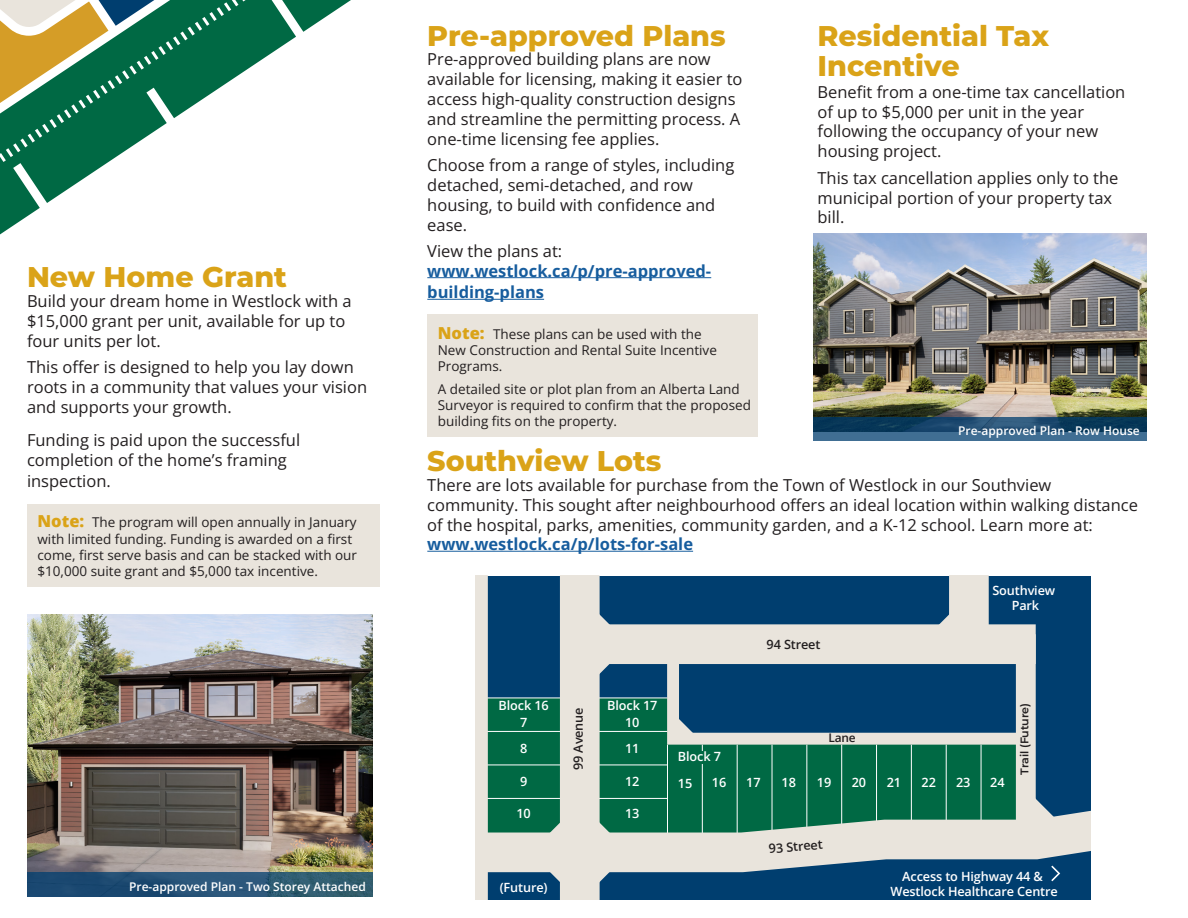
<style>
.page{position:relative;width:1188px;height:918px;background:#fff}
.page>*{position:absolute;margin:0;border:0;box-sizing:border-box;transform-origin:0 0}
.t1{font:800 28.5px "Montserrat";color:#daa318}
.t2{font:16.5px/19.8px "Open Sans";color:#231f20}
.t3{font:700 16.5px/21.6px "Open Sans";color:#175d9e}
.paragraph_shading{font:13.5px/16.2px "Open Sans";color:#231f20}
.t4{font:600 12.75px/15px "Open Sans";letter-spacing:-.01em;color:#fff;text-align:center}
.t5{font:600 12.75px "Open Sans";letter-spacing:-.01em;color:#231f20}
.t6{font:600 12px "Open Sans";color:#fff}
.t7{font:600 11.85px "Open Sans";color:#231f20}
.t8{font:600 11.1px "Montserrat";letter-spacing:-.01em;color:#231f20}
.s1{font-weight:800;font-size:16.5px;color:#daa318}
.s2{font-weight:700;color:#175d9e}
</style>
<div class="page">
<hr style="left:427px;top:551px;width:266px;height:1px;background:#175d9e">
<img style="left:27px;top:614px;width:346px;height:258px">
<div style="left:27px;top:505px;width:352px;height:82px;background:#e9e4dc"></div>
<hr style="left:427px;top:277px;width:284px;height:1px;background:#175d9e">
<hr style="left:427px;top:299px;width:117px;height:1px;background:#175d9e">
<div style="left:427px;top:314px;width:331px;height:68px;background:#e9e4dc"></div>
<div style="left:427px;top:373px;width:331px;height:64px;background:#e9e4dc"></div>
<div style="left:476px;top:576px;width:615px;height:323px;background:#003e6f"></div>
<div style="left:592px;top:698px;width:81px;height:137px;background:#006944"></div>
<div style="left:667px;top:739px;width:353px;height:101px;background:#006944"></div>
<hr style="left:596px;top:698px;width:71px;height:1px;background:#fff">
<hr style="left:596px;top:731px;width:71px;height:1px;background:#fff">
<hr style="left:596px;top:765px;width:71px;height:1px;background:#fff">
<hr style="left:667px;top:745px;width:1px;height:89px;background:#fff">
<hr style="left:702px;top:745px;width:1px;height:89px;background:#fff">
<hr style="left:737px;top:745px;width:1px;height:89px;background:#fff">
<hr style="left:772px;top:745px;width:1px;height:85px;background:#fff">
<hr style="left:806px;top:745px;width:1px;height:83px;background:#fff">
<hr style="left:841px;top:745px;width:1px;height:79px;background:#fff">
<hr style="left:876px;top:745px;width:1px;height:76px;background:#fff">
<hr style="left:911px;top:745px;width:1px;height:75px;background:#fff">
<hr style="left:946px;top:745px;width:1px;height:75px;background:#fff">
<hr style="left:981px;top:745px;width:1px;height:75px;background:#fff">
<div style="left:486px;top:698px;width:78px;height:137px;background:#006944"></div>
<hr style="left:486px;top:698px;width:75px;height:1px;background:#fff">
<hr style="left:486px;top:731px;width:75px;height:1px;background:#fff">
<hr style="left:486px;top:765px;width:75px;height:1px;background:#fff">
<svg style="left:600px;top:615px;width:10px;height:59px"></svg>
<svg style="left:939px;top:614px;width:10px;height:10px"></svg>
<div style="left:560px;top:576px;width:40px;height:323px;background:#e9e4dc"></div>
<div style="left:949px;top:576px;width:40px;height:68px;background:#e9e4dc"></div>
<div style="left:1016px;top:634px;width:20px;height:194px;background:#e9e4dc"></div>
<svg style="left:661px;top:664px;width:375px;height:87px"></svg>
<div style="left:476px;top:576px;width:12px;height:323px;background:#e9e4dc"></div>
<svg style="left:487px;top:784px;width:604px;height:108px"></svg>
<div style="left:580px;top:624px;width:456px;height:40px;background:#e9e4dc"></div>
<svg style="left:1050px;top:864px;width:11px;height:19px"></svg>
<div style="left:668px;top:751px;width:49px;height:12px;background:#006944"></div>
<svg style="left:0;top:0;width:351px;height:235px"></svg>
<div style="left:27px;top:872px;width:346px;height:24px;background:linear-gradient(to right,#174473,#366274)"></div>
<img style="left:813px;top:233px;width:334px;height:184px">
<svg style="left:813px;top:417px;width:334px;height:24px;background:#235175"></svg>
<p class="t1" style="left:27px;top:256px;width:261px">New Home Grant</p>
<p class="t2" style="left:27px;top:291px;width:326px">Build your dream home in Westlock with a $15,000 grant per unit, available for up to four units per lot.</p>
<p class="t2" style="left:27px;top:357px;width:342px">This offer is designed to help you lay down roots in a community that values your vision and supports your growth.</p>
<p class="t2" style="left:27px;top:430px;width:275px">Funding is paid upon the successful completion of the home’s framing</p>
<p class="t2" style="left:27px;top:471px;width:85px">inspection.</p>
<p class="paragraph_shading" style="left:38px;top:514px;width:321px"><span class="s1">Note:</span> The program will open annually in January with limited funding. Funding is awarded on a first come, first serve basis and can be stacked with our $10,000 suite grant and $5,000 tax incentive.</p>
<p class="t6" style="left:129px;top:878px;width:238px">Pre-approved Plan - Two Storey Attached</p>
<p class="t1" style="left:427px;top:15px;width:300px">Pre-approved Plans</p>
<p class="t2" style="left:427px;top:49px;width:317px">Pre-approved building plans are now available for licensing, making it easier to access high-quality construction designs and streamline the permitting process. A one-time licensing fee applies.</p>
<p class="t2" style="left:427px;top:155px;width:309px">Choose from a range of styles, including detached, semi-detached, and row housing, to build with confidence and ease.</p>
<p class="t2" style="left:427px;top:241px;width:136px">View the plans at:</p>
<p class="t3" style="left:427px;top:260px;width:285px">www.westlock.ca/p/pre-approved&shy;building-plans</p>
<p class="paragraph_shading" style="left:438px;top:325px;width:281px"><span class="s1">Note:</span> These plans can be used with the<br>New Construction and Rental Suite Incentive<br>Programs.</p>
<p class="paragraph_shading" style="left:438px;top:381px;width:315px">A detailed site or plot plan from an Alberta Land<br>Surveyor is required to confirm that the proposed building fits on the property.</p>
<p class="t1" style="left:818px;top:15px;width:233px">Residential Tax</p>
<p class="t2" style="left:818px;top:81px;width:309px">Benefit from a one-time tax cancellation of up to $5,000 per unit in the year following the occupancy of your new housing project.</p>
<p class="t2" style="left:818px;top:167px;width:302px">This tax cancellation applies only to the municipal portion of your property tax bill.</p>
<p class="t1" style="left:818px;top:45px;width:144px">Incentive</p>
<p class="t6" style="left:958px;top:423px;width:183px">Pre-approved Plan - Row House</p>
<p class="t1" style="left:427px;top:440px;width:236px">Southview Lots</p>
<p class="t2" style="left:427px;top:475px;width:712px">There are lots available for purchase from the Town of Westlock in our Southview community. This sought after neighbourhood offers an ideal location within walking distance of the hospital, parks, amenities, community garden, and a K-12 school. Learn more at: <span class="s2">www.westlock.ca/p/lots-for-sale</span></p>
<p class="t4" style="left:499px;top:697px;width:52px;line-height:16.5px">Block 16<br>7</p>
<p class="t4" style="left:520px;top:740px;width:9px">8</p>
<p class="t4" style="left:520px;top:774px;width:9px">9</p>
<p class="t4" style="left:516px;top:805px;width:16px">10</p>
<p class="t5" style="left:767px;top:635px;width:55px">94 Street</p>
<p class="t4" style="left:992px;top:582px;width:64px">Southview<br>Park</p>
<p class="t4" style="left:607px;top:697px;width:52px;line-height:16.5px">Block 17<br>10</p>
<p class="t4" style="left:625px;top:740px;width:16px">11</p>
<p class="t4" style="left:625px;top:774px;width:16px">12</p>
<p class="t4" style="left:625px;top:805px;width:16px">13</p>
<p class="t5" style="left:569px;top:770px;width:64px;rotate:-90deg">99 Avenue</p>
<p class="t8" style="left:1017px;top:775px;width:73px;rotate:-90deg">Trail (Future)</p>
<p class="t7" style="left:828px;top:730px;width:29px">Lane</p>
<p class="t4" style="left:678px;top:749px;width:45px">Block 7</p>
<p class="t4" style="left:678px;top:775px;width:16px">15</p>
<p class="t4" style="left:712px;top:775px;width:16px">16</p>
<p class="t4" style="left:746px;top:775px;width:16px">17</p>
<p class="t4" style="left:782px;top:775px;width:16px">18</p>
<p class="t4" style="left:817px;top:775px;width:16px">19</p>
<p class="t4" style="left:852px;top:775px;width:16px">20</p>
<p class="t4" style="left:887px;top:775px;width:16px">21</p>
<p class="t4" style="left:922px;top:775px;width:16px">22</p>
<p class="t4" style="left:956px;top:775px;width:16px">23</p>
<p class="t4" style="left:990px;top:775px;width:16px">24</p>
<p class="t5" style="left:768px;top:840px;width:55px;rotate:-5deg">93 Street</p>
<p class="t4" style="left:500px;top:879px;width:49px">(Future)</p>
<p class="t4" style="left:891px;top:868px;width:169px">Access to Highway 44 &amp;<br>Westlock Healthcare Centre</p>
</div>
